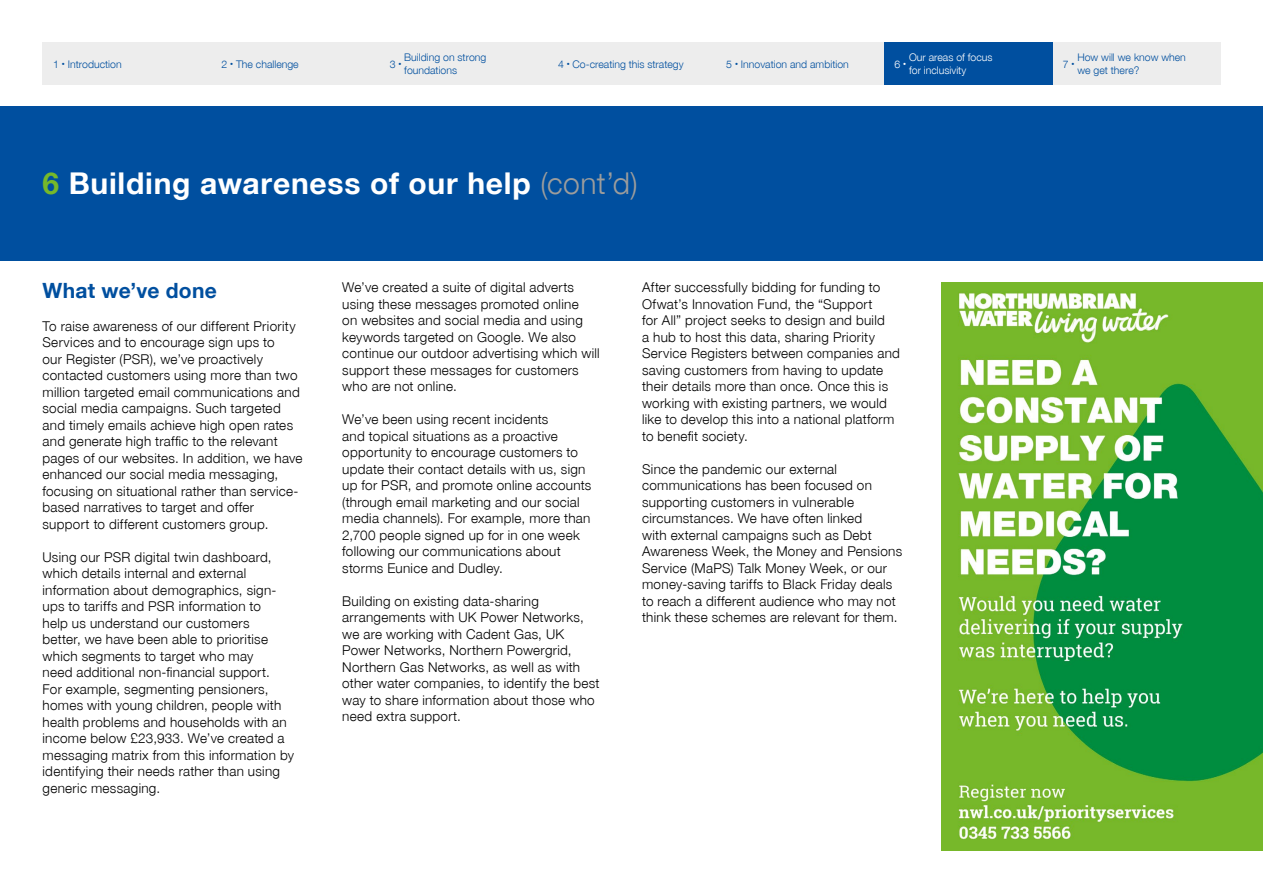
<style>
.page{position:relative;width:1263px;height:893px;background:#fff}
.page>*{position:absolute;margin:0;border:0;box-sizing:border-box;transform-origin:0 0}
.t1{font:30px "Helvetica Neue Bold WHAM";letter-spacing:.025em;color:#fff}
.t2{font:21px "Helvetica Neue Bold WHAM";letter-spacing:.015em;color:#004f9f}
.t3{font:13.5px/16.5px "Helvetica Neue Light WHAM";letter-spacing:.02em;color:#000}
.t4{font:10.5px/12.6px "Helvetica Neue Light WHAM";color:#004f9f}
.t5{font:10.5px/12.6px "Helvetica Neue Light WHAM";color:#fff}
.s1{font-family:"Helvetica Neue Ultra Light WHAM";font-size:6px}
.s2{color:#76b82a}
.s3{font-family:"Helvetica Neue Light WHAM";color:#9d9d9c}
</style>
<div class="page">
<div style="left:379px;top:43px;width:168px;height:42px;background:#ededed"></div>
<div style="left:716px;top:43px;width:168px;height:42px;background:#ededed"></div>
<div style="left:547px;top:43px;width:169px;height:42px;background:#ededed"></div>
<div style="left:211px;top:43px;width:168px;height:42px;background:#ededed"></div>
<div style="left:43px;top:43px;width:168px;height:42px;background:#ededed"></div>
<div style="left:1052px;top:43px;width:168px;height:42px;background:#ededed"></div>
<div style="left:884px;top:43px;width:168px;height:42px;background:#004f9f"></div>
<img style="left:942px;top:283px;width:321px;height:567px">
<div style="left:0;top:106px;width:1263px;height:155px;background:#004f9f"></div>
<p class="t4" style="left:53px;top:57px;width:70px">1 <span class="s1">•</span> Introduction</p>
<p class="t4" style="left:221px;top:57px;width:79px">2 <span class="s1">•</span> The challenge</p>
<p class="t4" style="left:558px;top:57px;width:127px">4 <span class="s1">•</span> Co-creating this strategy</p>
<p class="t4" style="left:726px;top:57px;width:124px">5 <span class="s1">•</span> Innovation and ambition</p>
<p class="t5" style="left:909px;top:51px;width:85px">Our areas of focus for inclusivity</p>
<p class="t4" style="left:404px;top:51px;width:84px">Building on strong foundations</p>
<p class="t5" style="left:894px;top:57px;width:13px">6 <span class="s1">•</span></p>
<p class="t4" style="left:1077px;top:51px;width:110px">How will we know when we get there?</p>
<p class="t4" style="left:390px;top:57px;width:13px">3 <span class="s1">•</span></p>
<p class="t4" style="left:1063px;top:57px;width:13px">7 <span class="s1">•</span></p>
<h1 class="t1" style="left:43px;top:165px;width:597px"><span class="s2">6</span> Building awareness of our help <span class="s3">(cont’d)</span></h1>
<h2 class="t2" style="left:43px;top:277px;width:176px">What we’ve done</h2>
<p class="t3" style="left:43px;top:317px;width:261px">To raise awareness of our different Priority Services and to encourage sign ups to<br>our Register (PSR), we’ve proactively contacted customers using more than two million targeted email communications and social media campaigns. Such targeted and timely emails achieve high open rates and generate high traffic to the relevant pages of our websites. In addition, we have enhanced our social media messaging, focusing on situational rather than service&shy;based narratives to target and offer support to different customers group.</p>
<p class="t3" style="left:43px;top:548px;width:253px">Using our PSR digital twin dashboard, which details internal and external information about demographics, sign&shy;ups to tariffs and PSR information to<br>help us understand our customers<br>better, we have been able to prioritise which segments to target who may<br>need additional non-financial support.<br>For example, segmenting pensioners, homes with young children, people with health problems and households with an income below £23,933. We’ve created a messaging matrix from this information by identifying their needs rather than using generic messaging.</p>
<p class="t3" style="left:342px;top:279px;width:259px">We’ve created a suite of digital adverts using these messages promoted online<br>on websites and social media and using keywords targeted on Google. We also continue our outdoor advertising which will support these messages for customers who are not online.</p>
<p class="t3" style="left:342px;top:411px;width:251px">We’ve been using recent incidents<br>and topical situations as a proactive opportunity to encourage customers to update their contact details with us, sign up for PSR, and promote online accounts (through email marketing and our social media channels). For example, more than 2,700 people signed up for in one week following our communications about storms Eunice and Dudley.</p>
<p class="t3" style="left:342px;top:592px;width:259px">Building on existing data-sharing arrangements with UK Power Networks, we are working with Cadent Gas, UK Power Networks, Northern Powergrid, Northern Gas Networks, as well as with other water companies, to identify the best way to share information about those who need extra support.</p>
<p class="t3" style="left:642px;top:279px;width:259px">After successfully bidding for funding to Ofwat’s Innovation Fund, the “Support<br>for All” project seeks to design and build<br>a hub to host this data, sharing Priority Service Registers between companies and saving customers from having to update their details more than once. Once this is working with existing partners, we would like to develop this into a national platform to benefit society.</p>
<p class="t3" style="left:642px;top:460px;width:262px">Since the pandemic our external communications has been focused on supporting customers in vulnerable circumstances. We have often linked<br>with external campaigns such as Debt Awareness Week, the Money and Pensions Service (MaPS) Talk Money Week, or our money-saving tariffs to Black Friday deals to reach a different audience who may not think these schemes are relevant for them.</p>
</div>
